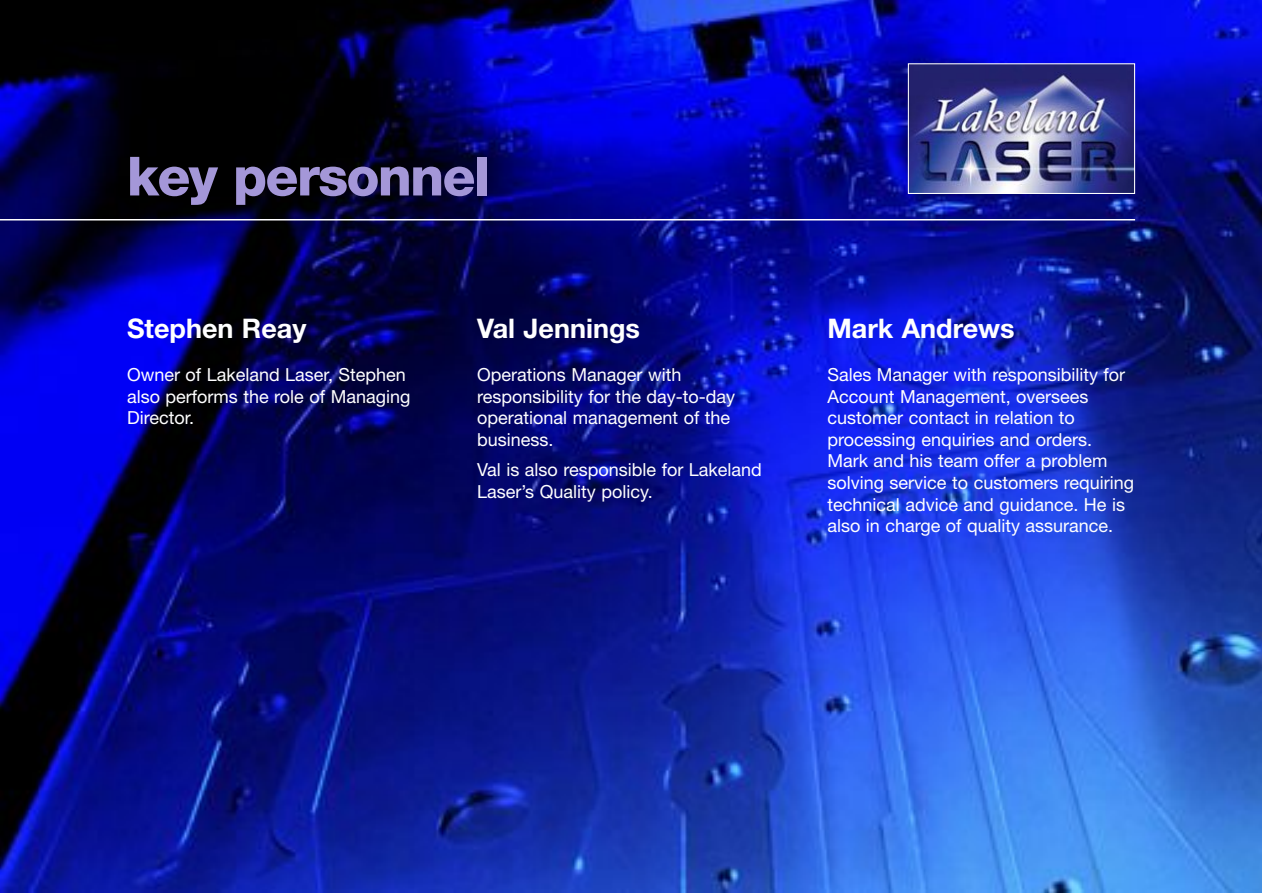
<style>
.page{position:relative;width:1262px;height:893px;background:#fff}
.page>*{position:absolute;margin:0;border:0;box-sizing:border-box;transform-origin:0 0}
.t1{font:800 54px "Helvetica Neue";letter-spacing:-.03em;color:#a497d8}
.t2{font:700 27px "Helvetica Neue";color:#fff}
.t3{font:18px/21.6px "Helvetica Neue";color:#fff}
</style>
<div class="page">
<img style="left:0;top:0;width:1262px;height:892px">
<img style="left:910px;top:65px;width:223px;height:127px">
<div style="left:908px;top:63px;width:227px;height:131px;border:1px solid #fff"></div>
<hr style="left:0;top:219px;width:1135px;height:1px;background:#fff">
<h1 class="t1" style="left:127px;top:144px;width:364px">key personnel</h1>
<h2 class="t2" style="left:127px;top:311px;width:181px">Stephen Reay</h2>
<p class="t3" style="left:127px;top:363px;width:285px">Owner of Lakeland Laser, Stephen also performs the role of Managing<br>Director.</p>
<h2 class="t2" style="left:477px;top:311px;width:164px">Val Jennings</h2>
<p class="t3" style="left:477px;top:363px;width:259px">Operations Manager with responsibility for the day-to-day operational management of the business.</p>
<p class="t3" style="left:477px;top:458px;width:286px">Val is also responsible for Lakeland<br>Laser’s Quality policy.</p>
<h2 class="t2" style="left:827px;top:311px;width:189px">Mark Andrews</h2>
<p class="t3" style="left:827px;top:363px;width:308px">Sales Manager with responsibility for Account Management, oversees customer contact in relation to processing enquiries and orders.<br>Mark and his team offer a problem solving service to customers requiring technical advice and guidance. He is also in charge of quality assurance.</p>
</div>
